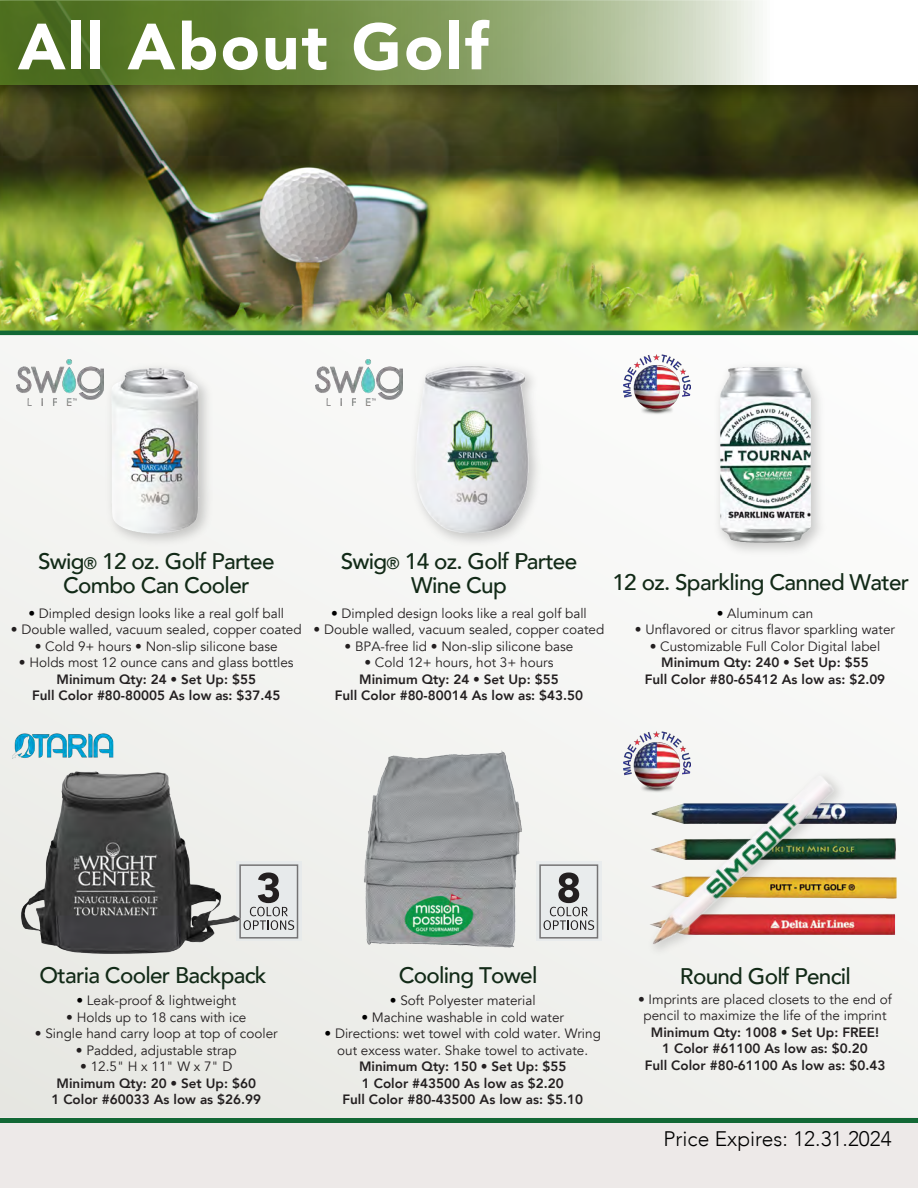
<style>
.page{position:relative;width:918px;height:1188px;background:#f3f3f0}
.page>*{position:absolute;margin:0;border:0;box-sizing:border-box;transform-origin:0 0}
.t1{font:900 64.5px "Avenir";letter-spacing:.035em;color:#fff}
.t2{font:500 22.5px/24px "Avenir";letter-spacing:-.03em;color:#122a17;text-align:center}
.t3{font:300 21px "Avenir";color:#000}
.t4{font:800 13.5px/16.5px "Avenir";color:#231f20;text-align:center}
.t5{font:13.5px "Avenir";color:#231f20}
.s1{font-size:16.5px}
.s2{color:#000}
.s3{font-weight:400}
.s4{font-weight:400;color:#000}
</style>
<div class="page">
<div style="left:0;top:1117px;width:918px;height:71px;background:#ede9e8"></div>
<div style="left:0;top:1118px;width:918px;height:5px;background:#126835"></div>
<svg style="left:236px;top:862px;width:66px;height:79px"></svg>
<svg style="left:259px;top:873px;width:35px;height:57px"></svg>
<svg style="left:536px;top:862px;width:66px;height:79px;fill:#e8ebec"></svg>
<svg style="left:550px;top:873px;width:44px;height:57px"></svg>
<img style="left:17px;top:366px;width:49px;height:40px">
<img style="left:316px;top:359px;width:87px;height:47px">
<img style="left:66px;top:359px;width:141px;height:182px">
<img style="left:412px;top:335px;width:121px;height:206px">
<img style="left:0;top:733px;width:259px;height:261px">
<img style="left:12px;top:734px;width:101px;height:24px">
<img style="left:364px;top:750px;width:186px;height:198px">
<img style="left:877px;top:803px;width:20px;height:21px">
<img style="left:877px;top:838px;width:20px;height:88px">
<img style="left:0;top:114px;width:918px;height:217px">
<img style="left:0;top:84px;width:918px;height:30px">
<svg style="left:0;top:0;width:918px;height:84px"></svg>
<hr style="left:0;top:331px;width:918px;height:4px;background:#126835">
<img style="left:517px;top:343px;width:401px;height:206px">
<img style="left:718px;top:354px;width:97px;height:191px">
<img style="left:623px;top:731px;width:254px;height:204px">
<img style="left:636px;top:757px;width:217px;height:193px">
<h1 class="t1" style="left:18px;top:-8px;width:472px">All About Golf</h1>
<h2 class="t2" style="left:38px;top:548px;width:238px">Swig<span class="s1">®</span> 12 oz. Golf Partee<br>Combo Can Cooler</h2>
<p class="t5" style="left:28px;top:605px;width:257px"><span class="s2">•</span> Dimpled design looks like a real golf ball</p>
<p class="t5" style="left:11px;top:622px;width:292px">• Double walled, vacuum sealed, copper coated</p>
<p class="t5" style="left:35px;top:638px;width:245px">• Cold 9+ hours • Non-slip silicone base</p>
<p class="t4" style="left:19px;top:654px;width:276px"><span class="s3">• Holds most 12 ounce cans and glass bottles<br></span>Minimum Qty: 24 <span class="s3">•</span> Set Up: $55<br>Full Color #80-80005 As low as: $37.45</p>
<h2 class="t2" style="left:341px;top:548px;width:238px">Swig<span class="s1">®</span> 14 oz. Golf Partee<br>Wine Cup</h2>
<p class="t5" style="left:331px;top:605px;width:257px"><span class="s2">•</span> Dimpled design looks like a real golf ball</p>
<p class="t5" style="left:314px;top:622px;width:292px">• Double walled, vacuum sealed, copper coated</p>
<p class="t5" style="left:345px;top:638px;width:230px">• BPA-free lid • Non-slip silicone base</p>
<p class="t4" style="left:335px;top:654px;width:250px"><span class="s3">• Cold 12+ hours, hot 3+ hours<br></span>Minimum Qty: 24 <span class="s3">•</span> Set Up: $55<br>Full Color #80-80014 As low as: $43.50</p>
<h2 class="t2" style="left:612px;top:569px;width:298px">12 oz. Sparkling Canned Water</h2>
<p class="t5" style="left:717px;top:605px;width:98px"><span class="s2">•</span> Aluminum can</p>
<p class="t5" style="left:635px;top:622px;width:262px">• Unflavored or citrus flavor sparkling water</p>
<p class="t4" style="left:645px;top:638px;width:242px"><span class="s3">• Customizable Full Color Digital label<br></span>Minimum Qty: 240 <span class="s3">•</span> Set Up: $55<br>Full Color #80-65412 As low as: $2.09</p>
<h2 class="t2" style="left:39px;top:962px;width:229px">Otaria Cooler Backpack</h2>
<p class="t5" style="left:76px;top:992px;width:161px"><span class="s2">•</span> Leak-proof &amp; lightweight</p>
<p class="t5" style="left:66px;top:1009px;width:182px">• Holds up to 18 cans with ice</p>
<p class="t5" style="left:35px;top:1025px;width:244px">• Single hand carry loop at top of cooler</p>
<p class="t5" style="left:76px;top:1042px;width:162px">• Padded, adjustable strap</p>
<p class="t4" style="left:51px;top:1058px;width:211px"><span class="s3">• 12.5" H x 11" W x 7" D<br></span>Minimum Qty: 20 <span class="s3">•</span> Set Up: $60<br>1 Color #60033 As low as $26.99</p>
<h2 class="t2" style="left:399px;top:962px;width:140px">Cooling Towel</h2>
<p class="t5" style="left:390px;top:992px;width:147px"><span class="s2">•</span> Soft Polyester material</p>
<p class="t5" style="left:361px;top:1009px;width:204px"><span class="s2">•</span> Machine washable in cold water</p>
<p class="t4" style="left:325px;top:1025px;width:278px"><span class="s4">•</span> <span class="s3">Directions: wet towel with cold water. Wring out excess water. Shake towel to activate.<br></span>Minimum Qty: 150 <span class="s3">•</span> Set Up: $55<br>1 Color #43500 As low as $2.20<br>Full Color #80-43500 As low as: $5.10</p>
<h2 class="t2" style="left:680px;top:963px;width:172px">Round Golf Pencil</h2>
<p class="t4" style="left:638px;top:991px;width:255px"><span class="s3">• Imprints are placed closets to the end of pencil to maximize the life of the imprint </span>Minimum Qty: 1008 <span class="s3">•</span> Set Up: FREE!<br>1 Color #61100 As low as: $0.20<br>Full Color #80-61100 As low as: $0.43</p>
<h3 class="t3" style="left:663px;top:1126px;width:230px">Price Expires: 12.31.2024</h3>
</div>
